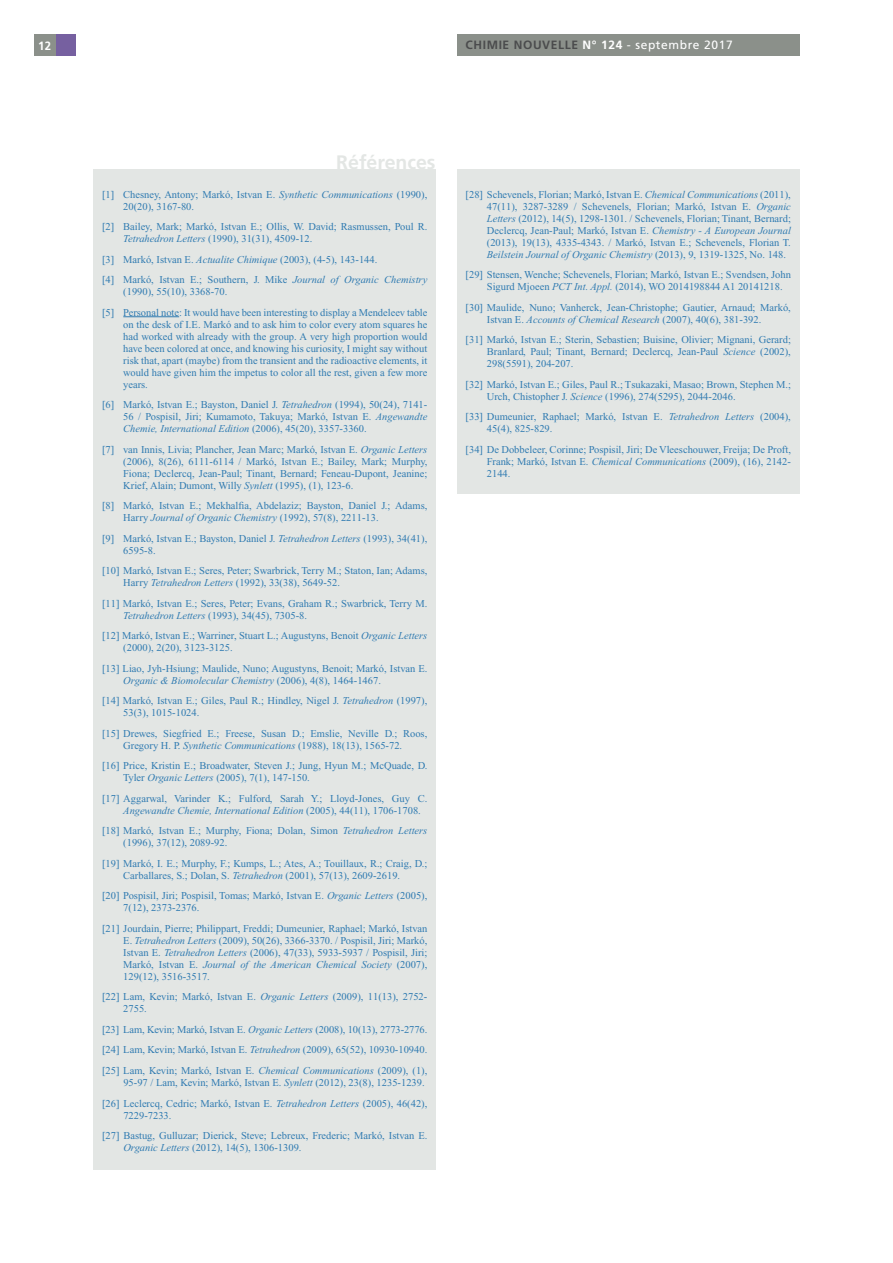
<style>
.page{position:relative;width:893px;height:1263px;background:#fff}
.page>*{position:absolute;margin:0;border:0;box-sizing:border-box;transform-origin:0 0}
.t1{font:700 19.5px "Frutiger";color:#e3e6e4}
.t2{font:700 12px "Frutiger";letter-spacing:.05em;color:#4b4c4d}
.t3{font:700 12px "Frutiger";color:#fff;scale:.95 1}
.t4{font:10.5px/12px "Times New Roman";color:#307bb1}
.s1{color:#fff}
.s2{font-weight:400;color:#fff}
.s3{font-style:italic}
</style>
<div class="page">
<div style="left:457px;top:34px;width:342px;height:21px;background:#8b908a"></div>
<div style="left:55px;top:34px;width:21px;height:22px;background:#7660a0"></div>
<div style="left:34px;top:34px;width:21px;height:22px;background:#8b908a"></div>
<div style="left:94px;top:169px;width:342px;height:1000px;background:#e3e6e4"></div>
<hr style="left:123px;top:316px;width:56px;height:1px;background:#307bb1">
<div style="left:457px;top:169px;width:342px;height:324px;background:#e3e6e4"></div>
<p class="t3" style="left:38px;top:38px;width:15px">12</p>
<p class="t2" style="left:466px;top:38px;width:269px">CHIMIE NOUVELLE <span class="s1">N° 124</span> <span class="s2">- septembre 2017</span></p>
<h1 class="t1" style="left:336px;top:151px;width:101px">Références</h1>
<p class="t4" style="left:123px;top:188px;width:306px;text-indent:-21px">[1] Chesney, Antony; Markó, Istvan E. <span class="s3">Synthetic Communications</span> (1990),<br>20(20), 3167-80.</p>
<p class="t4" style="left:123px;top:221px;width:306px;text-indent:-21px">[2] Bailey, Mark; Markó, Istvan E.; Ollis, W. David; Rasmussen, Poul R.<br><span class="s3">Tetrahedron Letters</span> (1990), 31(31), 4509-12.</p>
<p class="t4" style="left:102px;top:249px;width:327px;line-height:20.5px">[3] Markó, Istvan E. <span class="s3">Actualite Chimique</span> (2003), (4-5), 143-144.<br>[4] Markó, Istvan E.; Southern, J. Mike <span class="s3">Journal of Organic Chemistry</span></p>
<p class="t4" style="left:102px;top:281px;width:327px;line-height:20.5px;text-indent:21px">(1990), 55(10), 3368-70.<br>[5] Personal note: It would have been interesting to display a Mendeleev table</p>
<p class="t4" style="left:123px;top:318px;width:306px;text-align:justify">on the desk of I.E. Markó and to ask him to color every atom squares he had worked with already with the group. A very high proportion would have been colored at once, and knowing his curiosity, I might say without risk that, apart (maybe) from the transient and the radioactive elements, it would have given him the impetus to color all the rest, given a few more years.</p>
<p class="t4" style="left:123px;top:399px;width:306px;text-align:justify;text-indent:-21px">[6] Markó, Istvan E.; Bayston, Daniel J. <span class="s3">Tetrahedron</span> (1994), 50(24), 7141- 56 / Pospisil, Jiri; Kumamoto, Takuya; Markó, Istvan E. <span class="s3">Angewandte Chemie, International Edition</span> (2006), 45(20), 3357-3360.</p>
<p class="t4" style="left:123px;top:443px;width:306px;text-align:justify;text-indent:-21px">[7] van Innis, Livia; Plancher, Jean Marc; Markó, Istvan E. <span class="s3">Organic Letters </span>(2006), 8(26), 6111-6114 / Markó, Istvan E.; Bailey, Mark; Murphy, Fiona; Declercq, Jean-Paul; Tinant, Bernard; Feneau-Dupont, Jeanine; Krief, Alain; Dumont, Willy <span class="s3">Synlett</span> (1995), (1), 123-6.</p>
<p class="t4" style="left:123px;top:500px;width:306px;text-indent:-21px">[8] Markó, Istvan E.; Mekhalfia, Abdelaziz; Bayston, Daniel J.; Adams,<br>Harry <span class="s3">Journal of Organic Chemistry</span> (1992), 57(8), 2211-13.</p>
<p class="t4" style="left:123px;top:532px;width:306px;text-indent:-21px">[9] Markó, Istvan E.; Bayston, Daniel J. <span class="s3">Tetrahedron Letters</span> (1993), 34(41),<br>6595-8.</p>
<p class="t4" style="left:123px;top:565px;width:306px;text-indent:-21px">[10] Markó, Istvan E.; Seres, Peter; Swarbrick, Terry M.; Staton, Ian; Adams,<br>Harry <span class="s3">Tetrahedron Letters</span> (1992), 33(38), 5649-52.</p>
<p class="t4" style="left:123px;top:597px;width:306px;text-indent:-21px">[11] Markó, Istvan E.; Seres, Peter; Evans, Graham R.; Swarbrick, Terry M.<br><span class="s3">Tetrahedron Letters</span> (1993), 34(45), 7305-8.</p>
<p class="t4" style="left:123px;top:630px;width:306px;text-indent:-21px">[12] Markó, Istvan E.; Warriner, Stuart L.; Augustyns, Benoit <span class="s3">Organic Letters </span>(2000), 2(20), 3123-3125.</p>
<p class="t4" style="left:123px;top:662px;width:306px;text-indent:-21px">[13] Liao, Jyh-Hsiung; Maulide, Nuno; Augustyns, Benoit; Markó, Istvan E.<br><span class="s3">Organic &amp; Biomolecular Chemistry</span> (2006), 4(8), 1464-1467.</p>
<p class="t4" style="left:123px;top:695px;width:306px;text-indent:-21px">[14] Markó, Istvan E.; Giles, Paul R.; Hindley, Nigel J. <span class="s3">Tetrahedron</span> (1997),<br>53(3), 1015-1024.</p>
<p class="t4" style="left:102px;top:727px;width:327px;text-align:center">[15] Drewes, Siegfried E.; Freese, Susan D.; Emslie, Neville D.; Roos,<br>Gregory H. P. <span class="s3">Synthetic Communications</span> (1988), 18(13), 1565-72.</p>
<p class="t4" style="left:123px;top:760px;width:306px;text-indent:-21px">[16] Price, Kristin E.; Broadwater, Steven J.; Jung, Hyun M.; McQuade, D.<br>Tyler <span class="s3">Organic Letters</span> (2005), 7(1), 147-150.</p>
<p class="t4" style="left:123px;top:792px;width:306px;text-indent:-21px">[17] Aggarwal, Varinder K.; Fulford, Sarah Y.; Lloyd-Jones, Guy C.<br><span class="s3">Angewandte Chemie, International Edition</span> (2005), 44(11), 1706-1708.</p>
<p class="t4" style="left:123px;top:825px;width:306px;text-indent:-21px">[18] Markó, Istvan E.; Murphy, Fiona; Dolan, Simon <span class="s3">Tetrahedron Letters </span>(1996), 37(12), 2089-92.</p>
<p class="t4" style="left:102px;top:857px;width:327px;text-align:center">[19] Markó, I. E.; Murphy, F.; Kumps, L.; Ates, A.; Touillaux, R.; Craig, D.;<br>Carballares, S.; Dolan, S. <span class="s3">Tetrahedron</span> (2001), 57(13), 2609-2619.</p>
<p class="t4" style="left:123px;top:890px;width:306px;text-indent:-21px">[20] Pospisil, Jiri; Pospisil, Tomas; Markó, Istvan E. <span class="s3">Organic Letters</span> (2005),<br>7(12), 2373-2376.</p>
<p class="t4" style="left:123px;top:922px;width:306px;text-align:justify;text-indent:-21px">[21] Jourdain, Pierre; Philippart, Freddi; Dumeunier, Raphael; Markó, Istvan E. <span class="s3">Tetrahedron Letters</span> (2009), 50(26), 3366-3370. / Pospisil, Jiri; Markó, Istvan E. <span class="s3">Tetrahedron Letters</span> (2006), 47(33), 5933-5937 / Pospisil, Jiri; Markó, Istvan E. <span class="s3">Journal of the American Chemical Society</span> (2007), 129(12), 3516-3517.</p>
<p class="t4" style="left:123px;top:991px;width:306px;text-indent:-21px">[22] Lam, Kevin; Markó, Istvan E. <span class="s3">Organic Letters</span> (2009), 11(13), 2752-<br>2755.</p>
<p class="t4" style="left:102px;top:1019px;width:327px;line-height:20.5px;text-align:justify">[23] Lam, Kevin; Markó, Istvan E. <span class="s3">Organic Letters</span> (2008), 10(13), 2773-2776. [24] Lam, Kevin; Markó, Istvan E. <span class="s3">Tetrahedron</span> (2009), 65(52), 10930-10940. [25] Lam, Kevin; Markó, Istvan E. <span class="s3">Chemical Communications</span> (2009), (1),</p>
<p class="t4" style="left:102px;top:1072px;width:327px;line-height:20.5px;text-align:right">95-97 / Lam, Kevin; Markó, Istvan E. <span class="s3">Synlett</span> (2012), 23(8), 1235-1239.<br>[26] Leclercq, Cedric; Markó, Istvan E. <span class="s3">Tetrahedron Letters</span> (2005), 46(42),</p>
<p class="t4" style="left:102px;top:1105px;width:327px;line-height:20.5px;text-indent:21px">7229-7233.<br>[27] Bastug, Gulluzar; Dierick, Steve; Lebreux, Frederic; Markó, Istvan E.</p>
<p class="t4" style="left:123px;top:1141px;width:180px"><span class="s3">Organic Letters</span> (2012), 14(5), 1306-1309.</p>
<p class="t4" style="left:487px;top:188px;width:306px;text-align:justify;text-indent:-21px">[28] Schevenels, Florian; Markó, Istvan E. <span class="s3">Chemical Communications</span> (2011), 47(11), 3287-3289 / Schevenels, Florian; Markó, Istvan E. <span class="s3">Organic Letters</span> (2012), 14(5), 1298-1301. / Schevenels, Florian; Tinant, Bernard; Declercq, Jean-Paul; Markó, Istvan E. <span class="s3">Chemistry - A European Journal </span>(2013), 19(13), 4335-4343. / Markó, Istvan E.; Schevenels, Florian T.<br><span class="s3">Beilstein Journal of Organic Chemistry</span> (2013), 9, 1319-1325, No. 148.</p>
<p class="t4" style="left:487px;top:269px;width:306px;text-indent:-21px">[29] Stensen, Wenche; Schevenels, Florian; Markó, Istvan E.; Svendsen, John<br>Sigurd Mjoeen <span class="s3">PCT Int. Appl.</span> (2014), WO 2014198844 A1 20141218.</p>
<p class="t4" style="left:487px;top:301px;width:306px;text-indent:-21px">[30] Maulide, Nuno; Vanherck, Jean-Christophe; Gautier, Arnaud; Markó,<br>Istvan E. <span class="s3">Accounts of Chemical Research</span> (2007), 40(6), 381-392.</p>
<p class="t4" style="left:487px;top:334px;width:306px;text-align:justify;text-indent:-21px">[31] Markó, Istvan E.; Sterin, Sebastien; Buisine, Olivier; Mignani, Gerard; Branlard, Paul; Tinant, Bernard; Declercq, Jean-Paul <span class="s3">Science</span> (2002), 298(5591), 204-207.</p>
<p class="t4" style="left:487px;top:378px;width:306px;text-indent:-21px">[32] Markó, Istvan E.; Giles, Paul R.; Tsukazaki, Masao; Brown, Stephen M.;<br>Urch, Chistopher J. <span class="s3">Science</span> (1996), 274(5295), 2044-2046.</p>
<p class="t4" style="left:487px;top:411px;width:306px;text-indent:-21px">[33] Dumeunier, Raphael; Markó, Istvan E. <span class="s3">Tetrahedron Letters</span> (2004),<br>45(4), 825-829.</p>
<p class="t4" style="left:487px;top:443px;width:306px;text-align:justify;text-indent:-21px">[34] De Dobbeleer, Corinne; Pospisil, Jiri; De Vleeschouwer, Freija; De Proft, Frank; Markó, Istvan E. <span class="s3">Chemical Communications</span> (2009), (16), 2142- 2144.</p>
</div>
